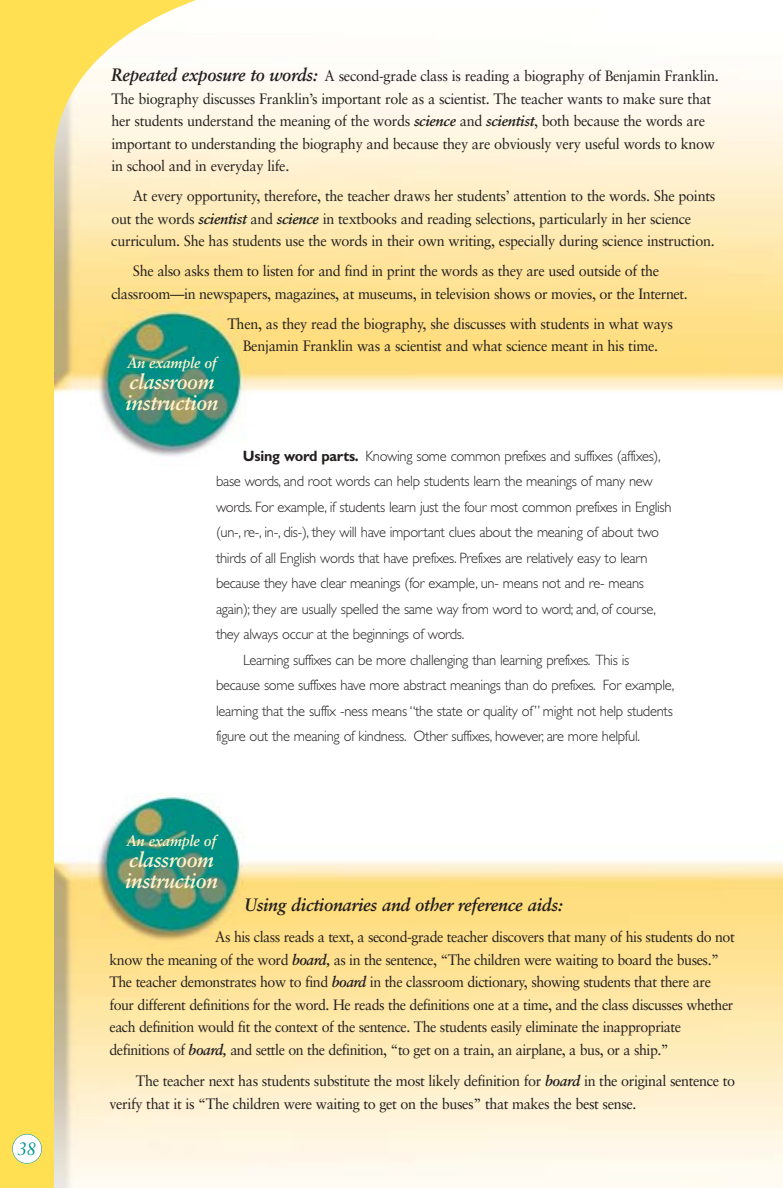
<style>
.page{position:relative;width:783px;height:1188px;background:#fff}
.page>*{position:absolute;margin:0;border:0;box-sizing:border-box;transform-origin:0 0}
.t1{font:italic 700 21px/21px "Sabon";letter-spacing:-.015em;color:#fff3ca;scale:.96 1}
.t2{font:italic 700 18px "Sabon";letter-spacing:-.015em;color:#231f1f;scale:.96 1}
.t3{font:italic 18px "Sabon";color:#00948f}
.t4{font:15px/22.5px "Sabon";letter-spacing:-.03em;color:#231f1f;scale:.96 1}
.t5{font:300 15px/25.5px "Gill Sans";letter-spacing:-.02em;color:#231f1f}
.t6{font:15px/22.5px "Sabon";letter-spacing:-.03em;color:#231f1f;scale:.95 1}
.t7{font:italic 700 15px "Sabon";letter-spacing:-.015em;color:#fff3ca;scale:.96 1}
.s1{font-weight:700;font-style:italic;font-size:18px}
.s2{font-weight:700;font-style:italic}
.s3{font-weight:700}
</style>
<div class="page">
<svg style="left:0;top:0;width:242px;height:1188px"></svg>
<div style="left:12px;top:1134px;width:30px;height:30px;background:#fff;border-radius:50%"></div>
<div style="left:12px;top:1134px;width:30px;height:30px;border:1px solid #00948f;border-radius:50%"></div>
<p class="t3" style="left:18px;top:1141px;width:21px">38</p>
<p class="t4" style="left:111px;top:66px;width:634px"><span class="s1">Repeated exposure to words:</span> A second-grade class is reading a biography of Benjamin Franklin.<br>The biography discusses Franklin’s important role as a scientist. The teacher wants to make sure that her students understand the meaning of the words <span class="s2">science</span> and <span class="s2">scientist</span>, both because the words are important to understanding the biography and because they are obviously very useful words to know in school and in everyday life.</p>
<p class="t4" style="left:111px;top:186px;width:631px;text-indent:22px">At every opportunity, therefore, the teacher draws her students’ attention to the words. She points out the words <span class="s2">scientist</span> and <span class="s2">science</span> in textbooks and reading selections, particularly in her science curriculum. She has students use the words in their own writing, especially during science instruction.</p>
<p class="t4" style="left:111px;top:261px;width:602px;text-align:center">She also asks them to listen for and find in print the words as they are used outside of the classroom—in newspapers, magazines, at museums, in television shows or movies, or the Internet.</p>
<p class="t4" style="left:227px;top:314px;width:466px;text-align:center">Then, as they read the biography, she discusses with students in what ways<br>Benjamin Franklin was a scientist and what science meant in his time.</p>
<h5 class="t7" style="left:127px;top:357px;width:95px">An example of</h5>
<h5 class="t1" style="left:126px;top:373px;width:98px">classroom instruction</h5>
<p class="t5" style="left:216px;top:445px;width:457px;text-indent:27px"><span class="s3">Using word parts.</span> Knowing some common prefixes and suffixes (affixes), base words, and root words can help students learn the meanings of many new words. For example, if students learn just the four most common prefixes in English (un-, re-, in-, dis-), they will have important clues about the meaning of about two thirds of all English words that have prefixes. Prefixes are relatively easy to learn because they have clear meanings (for example, un- means not and re- means again); they are usually spelled the same way from word to word; and, of course, they always occur at the beginnings of words.</p>
<p class="t5" style="left:216px;top:649px;width:460px;text-indent:27px">Learning suffixes can be more challenging than learning prefixes. This is because some suffixes have more abstract meanings than do prefixes. For example, learning that the suffix -ness means “the state or quality of” might not help students figure out the meaning of kindness. Other suffixes, however, are more helpful.</p>
<h5 class="t7" style="left:127px;top:834px;width:95px">An example of</h5>
<h5 class="t1" style="left:125px;top:851px;width:98px">classroom instruction</h5>
<h6 class="t2" style="left:244px;top:897px;width:333px">Using dictionaries and other reference aids:</h6>
<p class="t6" style="left:109px;top:927px;width:660px;text-indent:106px">As his class reads a text, a second-grade teacher discovers that many of his students do not know the meaning of the word <span class="s2">board,</span> as in the sentence, “The children were waiting to board the buses.” The teacher demonstrates how to find <span class="s2">board</span> in the classroom dictionary, showing students that there are four different definitions for the word. He reads the definitions one at a time, and the class discusses whether each definition would fit the context of the sentence. The students easily eliminate the inappropriate definitions of <span class="s2">board,</span> and settle on the definition, “to get on a train, an airplane, a bus, or a ship.”</p>
<p class="t4" style="left:110px;top:1071px;width:653px;text-indent:26px">The teacher next has students substitute the most likely definition for <span class="s2">board</span> in the original sentence to verify that it is “The children were waiting to get on the buses” that makes the best sense.</p>
</div>
